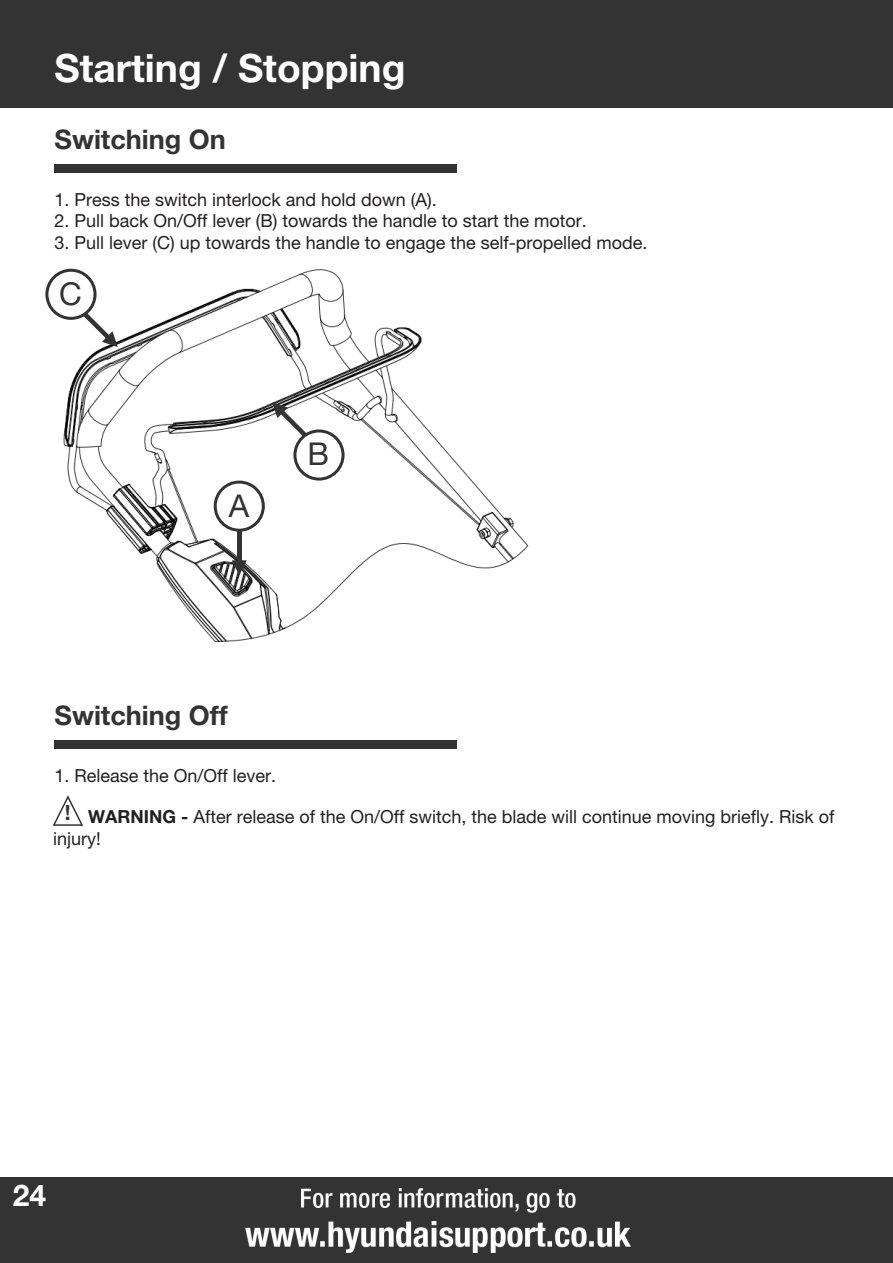
<style>
.page{position:relative;width:893px;height:1263px;background:#fff}
.page>*{position:absolute;margin:0;border:0;box-sizing:border-box;transform-origin:0 0}
.t1{font:700 39px "Helvetica Neue LT Pro";color:#fff}
.t2{font:31.5px "Helvetica Neue LT Pro";color:#323332}
.t3{font:700 30px "Helvetica Neue LT Pro";color:#fff}
.t4{font:700 27px "Helvetica Neue LT Pro";color:#323332}
.t5{font:700 21px "Helvetica Neue LT Pro";color:#323332}
.t6{font:18px/21.6px "Helvetica Neue LT Pro";color:#231f20}
.s1{font-weight:700}
</style>
<div class="page">
<div style="left:0;top:0;width:893px;height:107px;background:#323332"></div>
<div style="left:0;top:1178px;width:893px;height:85px;background:#323332"></div>
<img style="left:245px;top:1188px;width:386px;height:65px">
<div style="left:54px;top:164px;width:403px;height:9px;background:#323332"></div>
<div style="left:54px;top:740px;width:403px;height:9px;background:#323332"></div>
<svg style="left:52px;top:795px;width:32px;height:31px"></svg>
<img style="left:53px;top:268px;width:476px;height:374px">
<div style="left:237px;top:520px;width:5px;height:49px;background:#323332"></div>
<div style="left:295px;top:431px;width:48px;height:48px;background:#fff;border-radius:50%"></div>
<div style="left:293px;top:429px;width:52px;height:52px;border:3px solid #323332;border-radius:50%"></div>
<div style="left:215px;top:482px;width:48px;height:48px;background:#fff;border-radius:50%"></div>
<div style="left:214px;top:481px;width:51px;height:51px;border:3px solid #323332;border-radius:50%"></div>
<svg style="left:232px;top:560px;width:15px;height:15px"></svg>
<svg style="left:272px;top:402px;width:41px;height:41px"></svg>
<div style="left:47px;top:270px;width:48px;height:48px;background:#fff;border-radius:50%"></div>
<div style="left:45px;top:269px;width:52px;height:51px;border:3px solid #323332;border-radius:50%"></div>
<svg style="left:77px;top:307px;width:41px;height:40px"></svg>
<p class="t1" style="left:54px;top:44px;width:353px">Starting / Stopping</p>
<p class="t4" style="left:54px;top:123px;width:173px">Switching On</p>
<p class="t6" style="left:54px;top:188px;width:384px">1. Press the switch interlock and hold down (A).</p>
<p class="t6" style="left:54px;top:210px;width:534px">2. Pull back On/Off lever (B) towards the handle to start the motor.</p>
<p class="t6" style="left:54px;top:232px;width:595px">3. Pull lever (C) up towards the handle to engage the self-propelled mode.</p>
<p class="t2" style="left:59px;top:275px;width:24px">C</p>
<p class="t2" style="left:229px;top:487px;width:22px">A</p>
<p class="t2" style="left:307px;top:435px;width:23px">B</p>
<p class="t4" style="left:54px;top:699px;width:175px">Switching Off</p>
<p class="t6" style="left:54px;top:765px;width:223px">1. Release the On/Off lever.</p>
<p class="t6" style="left:53px;top:806px;width:783px;text-indent:35px"><span class="s1">WARNING -</span> After release of the On/Off switch, the blade will continue moving briefly. Risk of injury!</p>
<p class="t5" style="left:65px;top:799px;width:7px">!</p>
<p class="t3" style="left:13px;top:1176px;width:35px">24</p>
</div>
